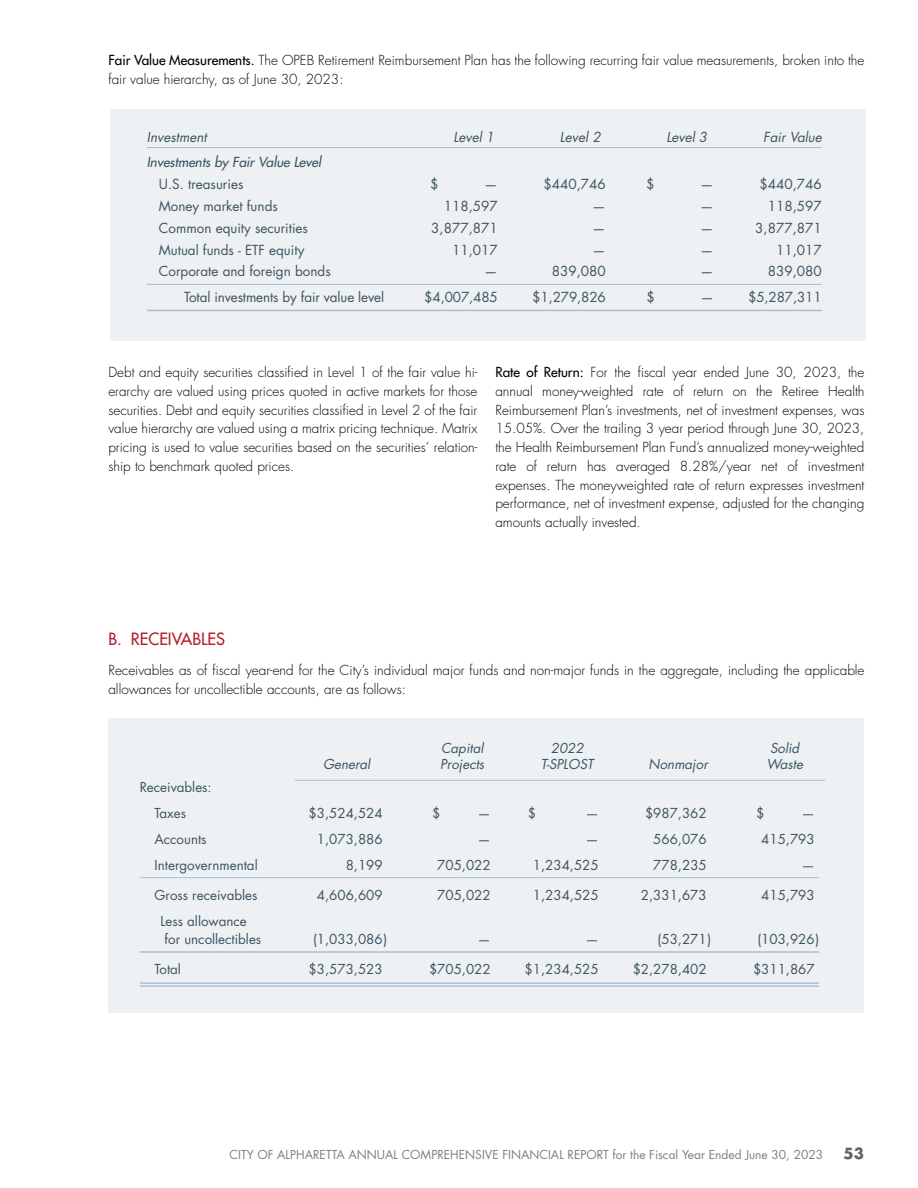
<style>
.page{position:relative;width:918px;height:1188px;background:#fff}
.page>*{position:absolute;margin:0;border:0;box-sizing:border-box;transform-origin:0 0}
.t1{font:500 16.5px "Futura Std";color:#b32129}
.t2{font:700 15px "Futura Std";color:#626563}
.t3{font:300 13.5px/18.8px "Futura Std";color:#000}
.t4{font:13.5px "Futura Std";color:#3d5462}
.t5{font:italic 13.5px "Futura Std";color:#3d5462}
.t6{font:italic 500 13.5px "Futura Std";color:#3d5462}
.t7{font:13.35px/25.8px "Futura Std";color:#3d5462}
.t8{font:italic 13.35px "Futura Std";color:#3d5462}
.t9{font:12px "Futura Std";color:#7f8175}
.s1{font-weight:500}
</style>
<div class="page">
<div style="left:110px;top:109px;width:756px;height:231px;background:#edf1f4"></div>
<div style="left:108px;top:718px;width:756px;height:294px;background:#edf1f4"></div>
<hr style="left:147px;top:147px;width:675px;height:1px;background:#acbfcf">
<hr style="left:147px;top:284px;width:675px;height:1px;background:#acbfcf">
<hr style="left:147px;top:310px;width:675px;height:1px;background:#acbfcf">
<hr style="left:295px;top:780px;width:530px;height:1px;background:#acbfcf">
<hr style="left:140px;top:877px;width:679px;height:1px;background:#acbfcf">
<hr style="left:140px;top:951px;width:679px;height:2px;background:#acbfcf">
<hr style="left:140px;top:982px;width:679px;height:2px;background:#acbfcf">
<hr style="left:140px;top:985px;width:679px;height:2px;background:#acbfcf">
<p class="t3" style="left:108px;top:51px;width:757px"><span class="s1">Fair Value Measurements.</span> The OPEB Retirement Reimbursement Plan has the following recurring fair value measurements, broken into the fair value hierarchy, as of June 30, 2023:</p>
<p class="t5" style="left:147px;top:128px;width:61px">Investment</p>
<p class="t5" style="left:453px;top:128px;width:42px">Level 1</p>
<p class="t5" style="left:560px;top:128px;width:42px">Level 2</p>
<p class="t5" style="left:666px;top:128px;width:42px">Level 3</p>
<p class="t5" style="left:763px;top:128px;width:60px">Fair Value</p>
<p class="t6" style="left:147px;top:154px;width:176px">Investments by Fair Value Level</p>
<p class="t4" style="left:159px;top:175px;width:86px">U.S. treasuries</p>
<p class="t4" style="left:430px;top:175px;width:10px">$</p>
<p class="t4" style="left:484px;top:175px;width:15px">—</p>
<p class="t4" style="left:543px;top:175px;width:64px">$440,746</p>
<p class="t4" style="left:646px;top:175px;width:10px">$</p>
<p class="t4" style="left:700px;top:175px;width:15px">—</p>
<p class="t4" style="left:759px;top:175px;width:64px">$440,746</p>
<p class="t4" style="left:159px;top:197px;width:121px">Money market funds</p>
<p class="t4" style="left:444px;top:197px;width:56px">118,597</p>
<p class="t4" style="left:592px;top:197px;width:15px">—</p>
<p class="t4" style="left:700px;top:197px;width:15px">—</p>
<p class="t4" style="left:768px;top:197px;width:56px">118,597</p>
<p class="t4" style="left:159px;top:219px;width:151px">Common equity securities</p>
<p class="t4" style="left:431px;top:219px;width:68px">3,877,871</p>
<p class="t4" style="left:592px;top:219px;width:15px">—</p>
<p class="t4" style="left:700px;top:219px;width:15px">—</p>
<p class="t4" style="left:755px;top:219px;width:68px">3,877,871</p>
<p class="t4" style="left:159px;top:241px;width:147px">Mutual funds - ETF equity</p>
<p class="t4" style="left:452px;top:241px;width:47px">11,017</p>
<p class="t4" style="left:592px;top:241px;width:15px">—</p>
<p class="t4" style="left:700px;top:241px;width:15px">—</p>
<p class="t4" style="left:776px;top:241px;width:47px">11,017</p>
<p class="t4" style="left:159px;top:263px;width:173px">Corporate and foreign bonds</p>
<p class="t4" style="left:484px;top:263px;width:15px">—</p>
<p class="t4" style="left:552px;top:263px;width:56px">839,080</p>
<p class="t4" style="left:700px;top:263px;width:15px">—</p>
<p class="t4" style="left:768px;top:263px;width:56px">839,080</p>
<p class="t4" style="left:184px;top:289px;width:201px">Total investments by fair value level</p>
<p class="t4" style="left:424px;top:289px;width:75px">$4,007,485</p>
<p class="t4" style="left:532px;top:289px;width:75px">$1,279,826</p>
<p class="t4" style="left:647px;top:289px;width:10px">$</p>
<p class="t4" style="left:700px;top:289px;width:15px">—</p>
<p class="t4" style="left:748px;top:289px;width:75px">$5,287,311</p>
<p class="t3" style="left:108px;top:363px;width:370px;text-align:justify">Debt and equity securities classified in Level 1 of the fair value hi&shy;erarchy are valued using prices quoted in active markets for those securities. Debt and equity securities classified in Level 2 of the fair value hierarchy are valued using a matrix pricing technique. Matrix pricing is used to value securities based on the securities’ relation&shy;ship to benchmark quoted prices.</p>
<p class="t3" style="left:495px;top:363px;width:371px;text-align:justify"><span class="s1">Rate of Return:</span> For the fiscal year ended June 30, 2023, the annual money-weighted rate of return on the Retiree Health Reimbursement Plan’s investments, net of investment expenses, was 15.05%. Over the trailing 3 year period through June 30, 2023, the Health Reimbursement Plan Fund’s annualized money-weighted rate of return has averaged 8.28%/year net of investment expenses. The moneyweighted rate of return expresses investment performance, net of investment expense, adjusted for the changing amounts actually invested.</p>
<p class="t1" style="left:108px;top:628px;width:118px">B. RECEIVABLES</p>
<p class="t3" style="left:108px;top:661px;width:758px;line-height:19.5px">Receivables as of fiscal year-end for the City’s individual major funds and non-major funds in the aggregate, including the applicable allowances for uncollectible accounts, are as follows:</p>
<p class="t7" style="left:155px;top:775px;width:59px;text-indent:-15px">Receivables:<br>Taxes</p>
<p class="t8" style="left:441px;top:739px;width:44px">Capital</p>
<p class="t8" style="left:551px;top:739px;width:34px">2022</p>
<p class="t8" style="left:770px;top:739px;width:31px">Solid</p>
<p class="t8" style="left:323px;top:756px;width:49px">General</p>
<p class="t8" style="left:440px;top:756px;width:46px">Projects</p>
<p class="t8" style="left:541px;top:756px;width:54px">T-SPLOST</p>
<p class="t8" style="left:649px;top:756px;width:61px">Nonmajor</p>
<p class="t8" style="left:766px;top:756px;width:38px">Waste</p>
<p class="t7" style="left:309px;top:800px;width:76px">$3,524,524</p>
<p class="t7" style="left:432px;top:800px;width:10px">$</p>
<p class="t7" style="left:477px;top:800px;width:15px">—</p>
<p class="t7" style="left:528px;top:800px;width:10px">$</p>
<p class="t7" style="left:585px;top:800px;width:15px">—</p>
<p class="t7" style="left:645px;top:800px;width:63px">$987,362</p>
<p class="t7" style="left:756px;top:800px;width:10px">$</p>
<p class="t7" style="left:801px;top:800px;width:15px">—</p>
<p class="t7" style="left:155px;top:826px;width:54px">Accounts</p>
<p class="t7" style="left:317px;top:826px;width:67px">1,073,886</p>
<p class="t7" style="left:477px;top:826px;width:15px">—</p>
<p class="t7" style="left:585px;top:826px;width:15px">—</p>
<p class="t7" style="left:653px;top:826px;width:55px">566,076</p>
<p class="t7" style="left:761px;top:826px;width:55px">415,793</p>
<p class="t7" style="left:155px;top:852px;width:105px">Intergovernmental</p>
<p class="t7" style="left:346px;top:852px;width:39px">8,199</p>
<p class="t7" style="left:437px;top:852px;width:55px">705,022</p>
<p class="t7" style="left:533px;top:852px;width:67px">1,234,525</p>
<p class="t7" style="left:653px;top:852px;width:55px">778,235</p>
<p class="t7" style="left:801px;top:852px;width:15px">—</p>
<p class="t7" style="left:155px;top:882px;width:104px">Gross receivables</p>
<p class="t7" style="left:317px;top:882px;width:67px">4,606,609</p>
<p class="t7" style="left:437px;top:882px;width:55px">705,022</p>
<p class="t7" style="left:533px;top:882px;width:67px">1,234,525</p>
<p class="t7" style="left:641px;top:882px;width:67px">2,331,673</p>
<p class="t7" style="left:761px;top:882px;width:55px">415,793</p>
<p class="t7" style="left:165px;top:912px;width:98px;line-height:17.9px;text-indent:-4px">Less allowance for uncollectibles</p>
<p class="t7" style="left:313px;top:926px;width:76px">(1,033,086)</p>
<p class="t7" style="left:477px;top:926px;width:15px">—</p>
<p class="t7" style="left:585px;top:926px;width:15px">—</p>
<p class="t7" style="left:658px;top:926px;width:55px">(53,271)</p>
<p class="t7" style="left:757px;top:926px;width:63px">(103,926)</p>
<p class="t7" style="left:155px;top:956px;width:28px">Total</p>
<p class="t7" style="left:309px;top:956px;width:76px">$3,573,523</p>
<p class="t7" style="left:429px;top:956px;width:63px">$705,022</p>
<p class="t7" style="left:525px;top:956px;width:76px">$1,234,525</p>
<p class="t7" style="left:633px;top:956px;width:76px">$2,278,402</p>
<p class="t7" style="left:753px;top:956px;width:63px">$311,867</p>
<p class="t9" style="left:230px;top:1147px;width:595px">CITY OF ALPHARETTA ANNUAL COMPREHENSIVE FINANCIAL REPORT for the Fiscal Year Ended June 30, 2023</p>
<p class="t2" style="left:843px;top:1144px;width:22px">53</p>
</div>
